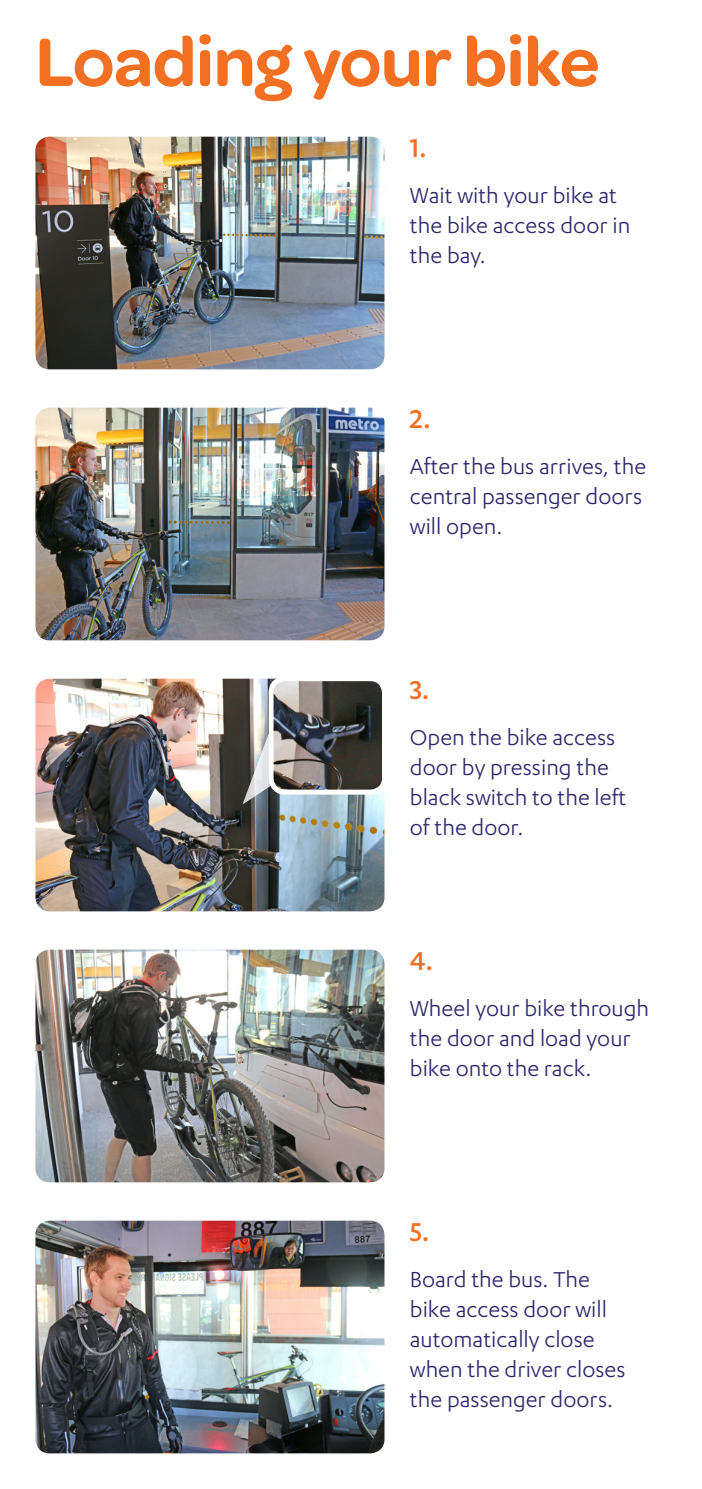
<style>
.page{position:relative;width:702px;height:1489px;background:#fff}
.page>*{position:absolute;margin:0;border:0;box-sizing:border-box;transform-origin:0 0}
.t1{font:600 72.5px "Omnes";letter-spacing:-.01em;color:#f36f21}
.t2{font:500 30px "Karbon";color:#f36f21}
.t3{font:25px/30px "Karbon";color:#2b286c}
</style>
<div class="page">
<img style="left:35px;top:137px;width:349px;height:232px">
<img style="left:35px;top:407px;width:349px;height:233px">
<img style="left:35px;top:949px;width:349px;height:233px">
<img style="left:35px;top:1220px;width:349px;height:233px">
<img style="left:35px;top:678px;width:349px;height:233px">
<svg style="left:242px;top:733px;width:35px;height:71px;background:#929292"></svg>
<img style="left:271px;top:678px;width:113px;height:114px">
<div style="left:268px;top:676px;width:119px;height:118px;border:5px solid #fff;border-radius:14px"></div>
<h1 class="t1" style="left:35px;top:20px;width:565px">Loading your bike</h1>
<p class="t2" style="left:410px;top:131px;width:18px">1.</p>
<p class="t3" style="left:410px;top:179px;width:222px">Wait with your bike at the bike access door in the bay.</p>
<p class="t2" style="left:410px;top:402px;width:22px">2.</p>
<p class="t3" style="left:410px;top:450px;width:238px">After the bus arrives, the central passenger doors will open.</p>
<p class="t2" style="left:410px;top:673px;width:21px">3.</p>
<p class="t3" style="left:410px;top:721px;width:218px">Open the bike access door by pressing the black switch to the left of the door.</p>
<p class="t2" style="left:410px;top:944px;width:25px">4.</p>
<p class="t3" style="left:410px;top:992px;width:241px">Wheel your bike through the door and load your bike onto the rack.</p>
<p class="t2" style="left:410px;top:1215px;width:21px">5.</p>
<p class="t3" style="left:410px;top:1263px;width:217px">Board the bus. The bike access door will automatically close when the driver closes the passenger doors.</p>
</div>
